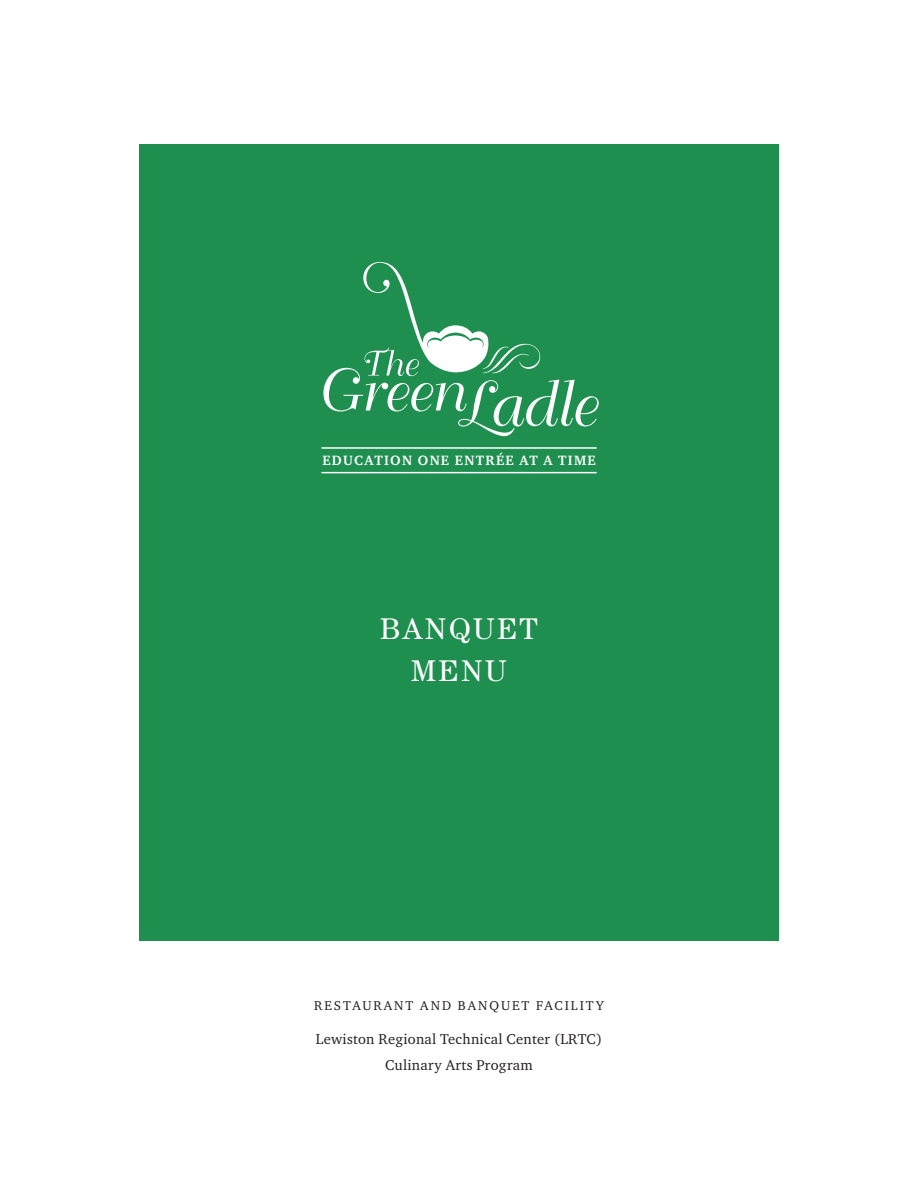
<style>
.page{position:relative;width:918px;height:1188px;background:#fff}
.page>*{position:absolute;margin:0;border:0;box-sizing:border-box;transform-origin:0 0}
.t1{font:30px/42px "Century";letter-spacing:.08em;color:#fff;text-align:center}
.t2{font:14.7px/25.5px "Charter ITC Regu OS";letter-spacing:.02em;color:#231f20;text-align:center}
.t3{font:13.8px "Charter ITC Bold SC";letter-spacing:.09em;color:#fff}
.t4{font:13.2px "Charter ITC Regu OS";letter-spacing:.15em;color:#231f20}
</style>
<div class="page">
<div style="left:139px;top:144px;width:640px;height:796px;background:#1f8f50"></div>
<svg style="left:323px;top:262px;width:276px;height:174px"></svg>
<hr style="left:321px;top:447px;width:276px;height:2px;background:#fff">
<hr style="left:321px;top:472px;width:276px;height:1px;background:#fff">
<p class="t3" style="left:322px;top:452px;width:275px">EDUCATION ONE ENTRÉE AT A TIME</p>
<h1 class="t1" style="left:380px;top:608px;width:159px">BANQUET<br>MENU</h1>
<p class="t4" style="left:314px;top:997px;width:291px">RESTAURANT AND BANQUET FACILITY</p>
<p class="t2" style="left:316px;top:1026px;width:288px">Lewiston Regional Technical Center (LRTC)<br>Culinary Arts Program</p>
</div>
